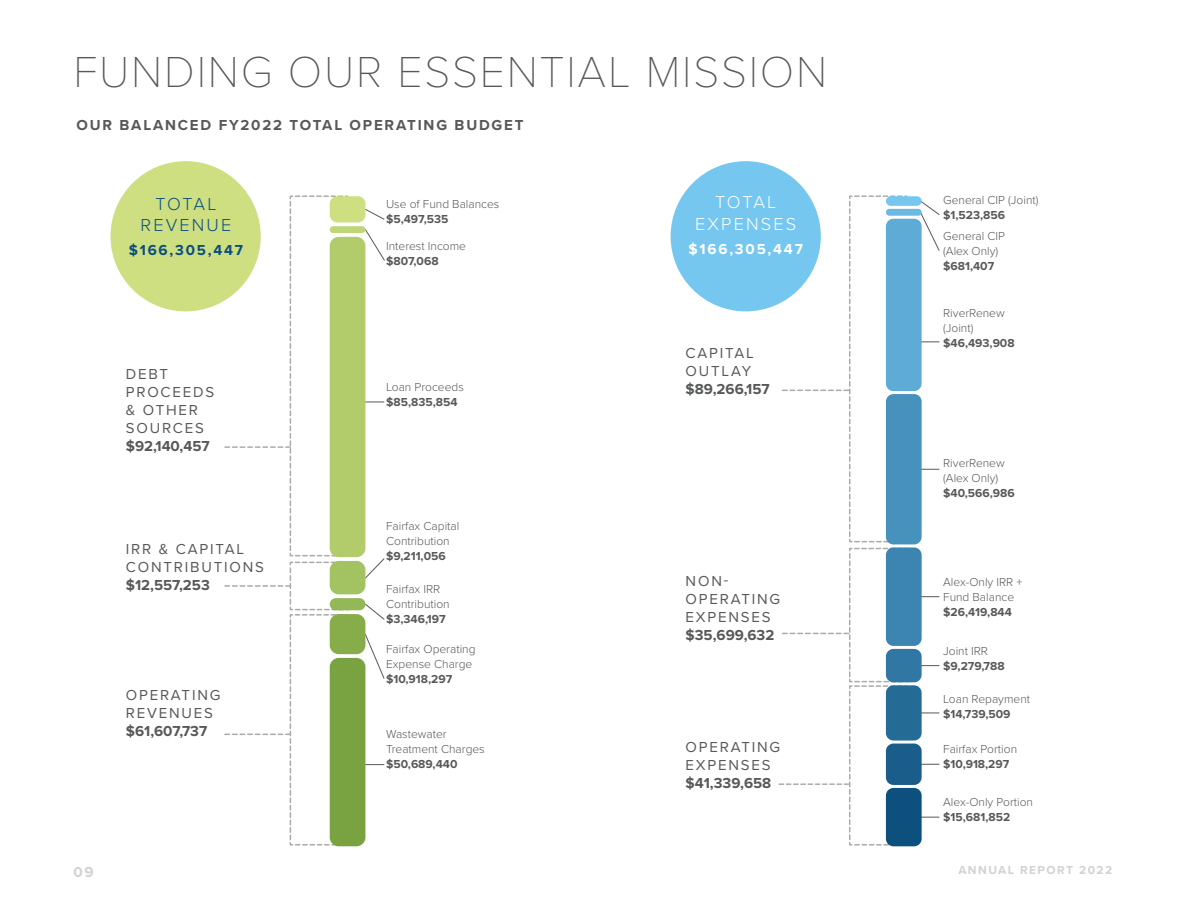
<style>
.page{position:relative;width:1188px;height:918px;background:#fff}
.page>*{position:absolute;margin:0;border:0;box-sizing:border-box;transform-origin:0 0}
.Head{font:100 45px "Proxima Nova T";letter-spacing:.04em;color:#57585a}
.Sub_Head{font:300 18px "Proxima Nova";letter-spacing:.12em;color:#fff}
.Sub_Head-2{font:300 18px "Proxima Nova";letter-spacing:.12em;color:#0c4e7e}
.Sub_Head-3{font:15px/18px "Proxima Nova";letter-spacing:.12em;color:#57585a}
.Sub_Head-4{font:700 15px "Proxima Nova";letter-spacing:.055em;color:#57585a}
.Sub_Head-5{font:700 15px "Proxima Nova";letter-spacing:.12em;color:#57585a}
.Sub_Head-6{font:700 15px "Proxima Nova";letter-spacing:.12em;color:#0c4e7e}
.Sub_Head-7{font:700 15px "Proxima Nova";letter-spacing:.12em;color:#fff}
.t1{font:700 15px "Proxima Nova";color:#d1d2d4}
.Body{font:300 12px/15px "Proxima Nova";color:#57585a}
.Body-2{font:700 12px/15px "Proxima Nova";color:#57585a}
.t2{font:700 12px "Proxima Nova";letter-spacing:.12em;color:#d1d2d4}
.s1{font-weight:700}
.s2{font-weight:300}
</style>
<div class="page">
<svg style="left:364px;top:208px;width:21px;height:12px"></svg>
<svg style="left:365px;top:402px;width:19px;height:1px"></svg>
<svg style="left:364px;top:558px;width:21px;height:21px"></svg>
<svg style="left:364px;top:603px;width:21px;height:17px"></svg>
<svg style="left:364px;top:634px;width:21px;height:45px"></svg>
<svg style="left:365px;top:764px;width:19px;height:1px"></svg>
<svg style="left:364px;top:229px;width:21px;height:32px"></svg>
<svg style="left:919px;top:201px;width:21px;height:50px"></svg>
<svg style="left:922px;top:341px;width:17px;height:1px"></svg>
<svg style="left:922px;top:469px;width:17px;height:1px"></svg>
<svg style="left:922px;top:596px;width:17px;height:1px"></svg>
<svg style="left:922px;top:665px;width:17px;height:1px"></svg>
<svg style="left:922px;top:713px;width:17px;height:1px"></svg>
<svg style="left:922px;top:764px;width:17px;height:1px"></svg>
<svg style="left:922px;top:817px;width:17px;height:1px"></svg>
<div style="left:886px;top:219px;width:36px;height:172px;background:#5eabd6;border-radius:7px"></div>
<div style="left:886px;top:209px;width:36px;height:7px;background:#69bae3;border-radius:3px"></div>
<div style="left:330px;top:226px;width:35px;height:7px;background:#bfd678;border-radius:3px"></div>
<div style="left:886px;top:196px;width:36px;height:10px;background:#75c7f0;border-radius:5px"></div>
<div style="left:330px;top:196px;width:35px;height:26px;background:#cddf81;border-radius:7px"></div>
<div style="left:886px;top:394px;width:36px;height:150px;background:#4791bd;border-radius:7px"></div>
<div style="left:886px;top:547px;width:36px;height:99px;background:#3b85b0;border-radius:8px"></div>
<div style="left:330px;top:658px;width:35px;height:188px;background:#78a340;border-radius:9px"></div>
<div style="left:330px;top:614px;width:35px;height:40px;background:#87ad4a;border-radius:9px"></div>
<div style="left:330px;top:561px;width:35px;height:33px;background:#a3c261;border-radius:9px"></div>
<div style="left:330px;top:237px;width:35px;height:320px;background:#b3cc6b;border-radius:9px"></div>
<div style="left:330px;top:598px;width:35px;height:12px;background:#94b857;border-radius:6px"></div>
<div style="left:886px;top:649px;width:36px;height:33px;background:#3078a3;border-radius:7px"></div>
<div style="left:886px;top:685px;width:36px;height:56px;background:#246b96;border-radius:7px"></div>
<div style="left:886px;top:744px;width:36px;height:41px;background:#1a5c8a;border-radius:7px"></div>
<div style="left:886px;top:788px;width:36px;height:58px;background:#0d4f7d;border-radius:7px"></div>
<svg style="left:225px;top:195px;width:125px;height:651px"></svg>
<svg style="left:779px;top:195px;width:131px;height:651px"></svg>
<div style="left:111px;top:161px;width:150px;height:150px;background:#cddf81;border-radius:50%"></div>
<div style="left:671px;top:161px;width:150px;height:150px;background:#75c7f0;border-radius:50%"></div>
<p class="Head" style="left:74px;top:38px;width:755px">FUNDING OUR ESSENTIAL MISSION</p>
<p class="Sub_Head-5" style="left:76px;top:113px;width:449px">OUR BALANCED FY2022 TOTAL OPERATING BUDGET</p>
<p class="Sub_Head-2" style="left:155px;top:190px;width:63px">TOTAL</p>
<p class="Sub_Head-2" style="left:141px;top:212px;width:92px">REVENUE</p>
<p class="Sub_Head-6" style="left:129px;top:239px;width:116px">$166,305,447</p>
<p class="Sub_Head-3" style="left:126px;top:364px;width:90px">DEBT<br>PROCEEDS &amp; OTHER<br>SOURCES</p>
<p class="Sub_Head-4" style="left:126px;top:435px;width:85px">$92,140,457</p>
<p class="Sub_Head-3" style="left:126px;top:540px;width:140px">IRR &amp; CAPITAL<br>CONTRIBUTIONS</p>
<p class="Sub_Head-4" style="left:126px;top:574px;width:85px">$12,557,253</p>
<p class="Sub_Head-3" style="left:126px;top:686px;width:96px">OPERATING<br>REVENUES</p>
<p class="Sub_Head-4" style="left:126px;top:720px;width:83px">$61,607,737</p>
<p class="Body" style="left:386px;top:196px;width:115px">Use of Fund Balances <span class="s1">$5,497,535</span></p>
<p class="Body" style="left:943px;top:192px;width:97px">General CIP (Joint) <span class="s1">$1,523,856</span></p>
<p class="Body" style="left:386px;top:237px;width:81px">Interest Income <span class="s1">$807,068</span></p>
<p class="Body" style="left:943px;top:228px;width:63px">General CIP (Alex Only) <span class="s1">$681,407</span></p>
<p class="Sub_Head" style="left:715px;top:189px;width:63px">TOTAL</p>
<p class="Sub_Head" style="left:695px;top:210px;width:102px">EXPENSES</p>
<p class="Sub_Head-7" style="left:689px;top:238px;width:116px">$166,305,447</p>
<p class="Body" style="left:386px;top:379px;width:79px">Loan Proceeds <span class="s1">$85,835,854</span></p>
<p class="Body" style="left:386px;top:518px;width:75px">Fairfax Capital<br>Contribution <span class="s1">$9,211,056</span></p>
<p class="Sub_Head-3" style="left:686px;top:344px;width:70px">CAPITAL<br>OUTLAY</p>
<p class="Sub_Head-4" style="left:686px;top:378px;width:85px">$89,266,157</p>
<p class="Body" style="left:943px;top:304px;width:73px">RiverRenew (Joint) <span class="s1">$46,493,908</span></p>
<p class="Body" style="left:943px;top:454px;width:73px">RiverRenew (Alex Only) <span class="s1">$40,566,986</span></p>
<p class="Sub_Head-3" style="left:686px;top:572px;width:96px">NON-<br>OPERATING</p>
<p class="Sub_Head-3" style="left:686px;top:608px;width:86px">EXPENSES</p>
<p class="Sub_Head-4" style="left:686px;top:624px;width:90px">$35,699,632</p>
<p class="Body" style="left:386px;top:581px;width:65px">Fairfax IRR<br>Contribution <span class="s1">$3,346,197</span></p>
<p class="Body" style="left:943px;top:574px;width:81px">Alex-Only IRR +<br>Fund Balance <span class="s1">$26,419,844</span></p>
<p class="Body" style="left:386px;top:641px;width:91px">Fairfax Operating<br>Expense Charge <span class="s1">$10,918,297</span></p>
<p class="Body-2" style="left:943px;top:643px;width:63px"><span class="s2">Joint IRR </span>$9,279,788</p>
<p class="Body" style="left:386px;top:726px;width:100px">Wastewater<br>Treatment Charges <span class="s1">$50,689,440</span></p>
<p class="Sub_Head-3" style="left:686px;top:737px;width:96px">OPERATING</p>
<p class="Sub_Head-3" style="left:686px;top:755px;width:86px">EXPENSES</p>
<p class="Sub_Head-4" style="left:686px;top:772px;width:87px">$41,339,658</p>
<p class="Body" style="left:943px;top:690px;width:88px">Loan Repayment <span class="s1">$14,739,509</span></p>
<p class="Body" style="left:943px;top:741px;width:75px">Fairfax Portion <span class="s1">$10,918,297</span></p>
<p class="Body" style="left:943px;top:793px;width:91px">Alex-Only Portion <span class="s1">$15,681,852</span></p>
<p class="t1" style="left:74px;top:860px;width:22px">09</p>
<p class="t2" style="left:958px;top:861px;width:156px">ANNUAL REPORT 2022</p>
</div>
